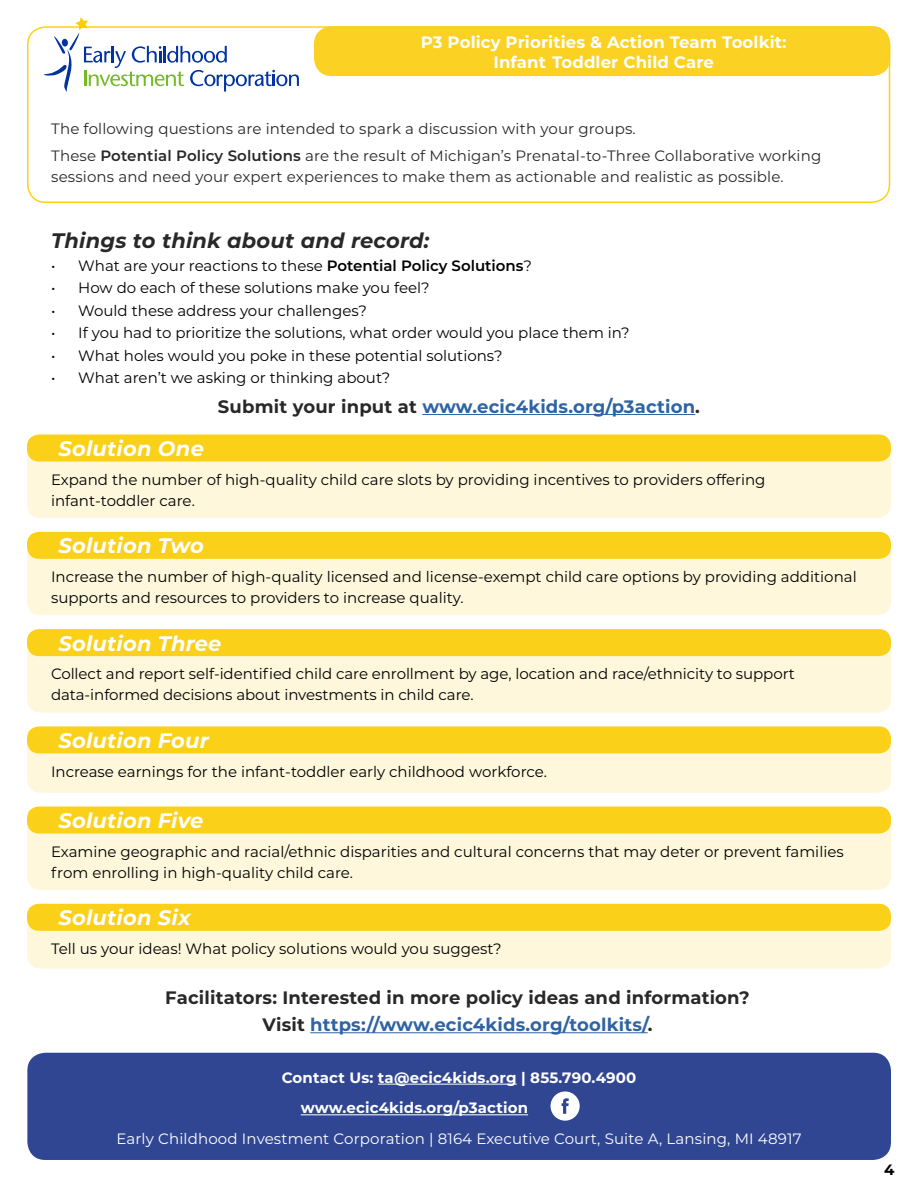
<style>
.page{position:relative;width:918px;height:1188px;background:#fff}
.page>*{position:absolute;margin:0;border:0;box-sizing:border-box;transform-origin:0 0}
.t1{font:italic 700 21px "Montserrat";letter-spacing:.01em;color:#fff}
.t2{font:italic 700 21px "Montserrat";letter-spacing:.01em;color:#292829}
.t3{font:700 18px/27px "Montserrat";letter-spacing:.01em;color:#292829;text-align:center}
.t4{font:700 18px "Montserrat";letter-spacing:.01em;color:#2f63a2}
.t5{font:700 16.5px/19.8px "Montserrat";letter-spacing:.01em;color:#fff;text-align:center}
.t6{font:15px/21px "Montserrat";color:#000}
.t7{font:15px/27px "Montserrat";letter-spacing:.01em;color:#292829}
.t8{font:15px "Montserrat";letter-spacing:.01em;color:#fff}
.t9{font:700 15px/30.8px "Montserrat";letter-spacing:.01em;color:#fff}
.t10{font:700 15px "Montserrat";color:#000}
.s1{font-weight:600}
.s2{color:#292829}
.s3{color:#2f63a2}
</style>
<div class="page">
<svg style="left:27px;top:532px;width:864px;height:83px;background:#fdeca5"></svg>
<svg style="left:27px;top:807px;width:864px;height:83px;background:#fdeca6"></svg>
<svg style="left:27px;top:629px;width:864px;height:84px;background:#fdeca7"></svg>
<hr style="left:310px;top:1032px;width:338px;height:1px;background:#2f63a2">
<hr style="left:422px;top:414px;width:273px;height:1px;background:#2f63a2">
<div style="left:27px;top:26px;width:863px;height:177px;border:2px solid #fcd116;border-radius:18px"></div>
<svg style="left:43px;top:17px;width:257px;height:75px"></svg>
<div style="left:314px;top:26px;width:576px;height:50px;background:#fbd223;border-radius:18px"></div>
<svg style="left:27px;top:435px;width:864px;height:83px;background:#fdeca6"></svg>
<div style="left:51px;top:436px;width:234px;height:20px;background:#fbd018;border-radius:8px"></div>
<div style="left:51px;top:533px;width:234px;height:20px;background:#fbd018;border-radius:8px"></div>
<div style="left:51px;top:630px;width:234px;height:21px;background:#fbd018;border-radius:8px"></div>
<div style="left:51px;top:808px;width:234px;height:20px;background:#fbd018;border-radius:8px"></div>
<div style="left:27px;top:726px;width:864px;height:27px;background:#fbd018;border-radius:12px"></div>
<svg style="left:27px;top:728px;width:864px;height:65px;fill:#fef7dc"></svg>
<div style="left:51px;top:728px;width:234px;height:20px;background:#fbd018;border-radius:8px"></div>
<svg style="left:27px;top:904px;width:864px;height:65px;background:#fce995"></svg>
<div style="left:51px;top:905px;width:234px;height:20px;background:#fbd018;border-radius:8px"></div>
<div style="left:27px;top:1053px;width:864px;height:107px;background:#304692;border-radius:18px"></div>
<hr style="left:378px;top:1084px;width:139px;height:1px;background:#fff">
<svg style="left:550px;top:1091px;width:30px;height:30px"></svg>
<hr style="left:301px;top:1114px;width:227px;height:1px;background:#fff">
<p class="t5" style="left:421px;top:32px;width:367px">P3 Policy Priorities &amp; Action Team Toolkit:<br>Infant Toddler Child Care</p>
<p class="t7" style="left:51px;top:115px;width:772px">The following questions are intended to spark a discussion with your groups.<br>These <span class="s1">Potential Policy Solutions</span> are the result of Michigan’s Prenatal-to-Three Collaborative working</p>
<p class="t7" style="left:51px;top:163px;width:734px">sessions and need your expert experiences to make them as actionable and realistic as possible.</p>
<h3 class="t2" style="left:51px;top:225px;width:380px">Things to think about and record:</h3>
<p class="t6" style="left:51px;top:254px;width:482px">• What are your reactions to these <span class="s1">Potential Policy Solutions</span>?</p>
<p class="t6" style="left:51px;top:277px;width:380px">• How do each of these solutions make you feel?</p>
<p class="t6" style="left:51px;top:299px;width:317px">• Would these address your challenges?</p>
<p class="t6" style="left:51px;top:322px;width:580px">• If you had to prioritize the solutions, what order would you place them in?</p>
<p class="t6" style="left:51px;top:344px;width:453px">• What holes would you poke in these potential solutions?</p>
<p class="t6" style="left:51px;top:367px;width:341px">• What aren’t we asking or thinking about?</p>
<h4 class="t4" style="left:218px;top:393px;width:484px"><span class="s2">Submit your input at</span> www.ecic4kids.org/p3action<span class="s2">.</span></h4>
<p class="t1" style="left:58px;top:433px;width:147px">Solution One</p>
<p class="t6" style="left:51px;top:468px;width:716px">Expand the number of high-quality child care slots by providing incentives to providers offering infant-toddler care.</p>
<p class="t1" style="left:58px;top:531px;width:147px">Solution Two</p>
<p class="t6" style="left:51px;top:566px;width:807px">Increase the number of high-quality licensed and license-exempt child care options by providing additional supports and resources to providers to increase quality.</p>
<p class="t1" style="left:58px;top:628px;width:164px">Solution Three</p>
<p class="t6" style="left:51px;top:663px;width:745px">Collect and report self-identifed child care enrollment by age, location and race/ethnicity to support data-informed decisions about investments in child care.</p>
<p class="t1" style="left:58px;top:725px;width:152px">Solution Four</p>
<p class="t6" style="left:51px;top:760px;width:498px">Increase earnings for the infant-toddler early childhood workforce.</p>
<p class="t1" style="left:58px;top:805px;width:146px">Solution Five</p>
<p class="t6" style="left:51px;top:840px;width:794px">Examine geographic and racial/ethnic disparities and cultural concerns that may deter or prevent families from enrolling in high-quality child care.</p>
<p class="t1" style="left:58px;top:903px;width:134px">Solution Six</p>
<p class="t6" style="left:51px;top:938px;width:452px">Tell us your ideas! What policy solutions would you suggest?</p>
<p class="t3" style="left:165px;top:983px;width:586px">Facilitators: Interested in more policy ideas and information?<br>Visit <span class="s3">https://www.ecic4kids.org/toolkits/</span>.</p>
<p class="t9" style="left:301px;top:1061px;width:337px;text-indent:-19px">Contact Us: ta@ecic4kids.org | 855.790.4900 www.ecic4kids.org/p3action</p>
<p class="t8" style="left:116px;top:1128px;width:687px">Early Childhood Investment Corporation | 8164 Executive Court, Suite A, Lansing, MI 48917</p>
<p class="t10" style="left:884px;top:1158px;width:12px">4</p>
</div>
